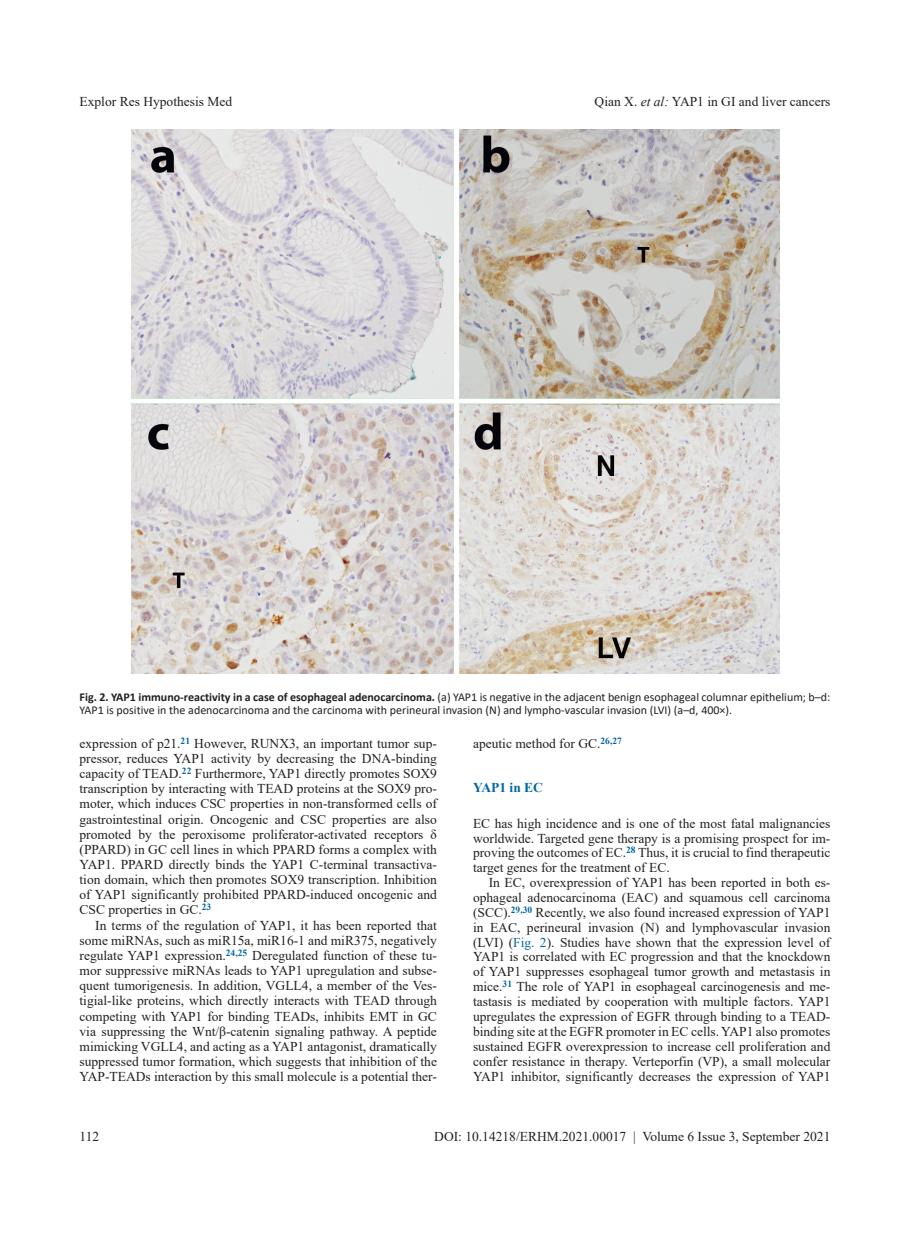
<style>
.page{position:relative;width:919px;height:1238px;background:#fff}
.page>*{position:absolute;margin:0;border:0;box-sizing:border-box;transform-origin:0 0}
.t1{font:13.5px/15.1px "Times New Roman";color:#231f20;text-align:justify}
.t2{font:700 13.5px "Times New Roman";color:#0065a4}
.t3{font:12px/13.5px "Calibri";color:#231f20}
.s1{font-style:italic}
.s2{font-weight:700}
.s3{color:#0065a4}
</style>
<div class="page">
<img style="left:131px;top:129px;width:648px;height:545px">
<p class="t1" style="left:80px;top:93px;width:154px">Explor Res Hypothesis Med</p>
<p class="t1" style="left:594px;top:93px;width:237px">Qian X. <span class="s1">et al:</span> YAP1 in GI and liver cancers</p>
<p class="t3" style="left:80px;top:690px;width:752px"><span class="s2">Fig. 2. YAP1 immuno-reactivity in a case of esophageal adenocarcinoma.</span> (a) YAP1 is negative in the adjacent benign esophageal columnar epithelium; b–d:<br>YAP1 is positive in the adenocarcinoma and the carcinoma with perineural invasion (N) and lympho-vascular invasion (LVI) (a–d, 400×).</p>
<p class="t1" style="left:79px;top:735px;width:359px">expression of p21.<sup>21</sup> However, RUNX3, an important tumor sup&shy;pressor, reduces YAP1 activity by decreasing the DNA-binding capacity of TEAD.<sup>22</sup> Furthermore, YAP1 directly promotes SOX9 transcription by interacting with TEAD proteins at the SOX9 pro&shy;moter, which induces CSC properties in non-transformed cells of gastrointestinal origin. Oncogenic and CSC properties are also promoted by the peroxisome proliferator-activated receptors δ (PPARD) in GC cell lines in which PPARD forms a complex with YAP1. PPARD directly binds the YAP1 C-terminal transactiva&shy;tion domain, which then promotes SOX9 transcription. Inhibition of YAP1 significantly prohibited PPARD-induced oncogenic and CSC properties in GC.<sup>23</sup></p>
<p class="t1" style="left:79px;top:917px;width:359px;text-indent:16px">In terms of the regulation of YAP1, it has been reported that some miRNAs, such as miR15a, miR16-1 and miR375, negatively regulate YAP1 expression.<sup>24,25</sup> Deregulated function of these tu&shy;mor suppressive miRNAs leads to YAP1 upregulation and subse&shy;quent tumorigenesis. In addition, VGLL4, a member of the Ves&shy;tigial-like proteins, which directly interacts with TEAD through competing with YAP1 for binding TEADs, inhibits EMT in GC via suppressing the Wnt/β-catenin signaling pathway. A peptide mimicking VGLL4, and acting as a YAP1 antagonist, dramatically suppressed tumor formation, which suggests that inhibition of the YAP-TEADs interaction by this small molecule is a potential ther-</p>
<p class="t1" style="left:473px;top:735px;width:150px">apeutic method for GC.<sup>26,27</sup></p>
<p class="t2" style="left:473px;top:777px;width:72px">YAP1 in EC</p>
<p class="t1" style="left:473px;top:815px;width:359px">EC has high incidence and is one of the most fatal malignancies worldwide. Targeted gene therapy is a promising prospect for im&shy;proving the outcomes of EC.<sup>28</sup> Thus, it is crucial to find therapeutic target genes for the treatment of EC.</p>
<p class="t1" style="left:473px;top:874px;width:359px;text-indent:16px">In EC, overexpression of YAP1 has been reported in both es&shy;ophageal adenocarcinoma (EAC) and squamous cell carcinoma (SCC).<sup>29,30</sup> Recently, we also found increased expression of YAP1 in EAC, perineural invasion (N) and lymphovascular invasion (LVI) (<span class="s3">Fig. 2</span>). Studies have shown that the expression level of YAP1 is correlated with EC progression and that the knockdown of YAP1 suppresses esophageal tumor growth and metastasis in mice.<sup>31</sup> The role of YAP1 in esophageal carcinogenesis and me&shy;tastasis is mediated by cooperation with multiple factors. YAP1 upregulates the expression of EGFR through binding to a TEAD&shy;binding site at the EGFR promoter in EC cells. YAP1 also promotes sustained EGFR overexpression to increase cell proliferation and confer resistance in therapy. Verteporfin (VP), a small molecular YAP1 inhibitor, significantly decreases the expression of YAP1</p>
<p class="t1" style="left:80px;top:1128px;width:21px">112</p>
<p class="t1" style="left:434px;top:1128px;width:397px">DOI: 10.14218/ERHM.2021.00017 | Volume 6 Issue 3, September 2021</p>
</div>
